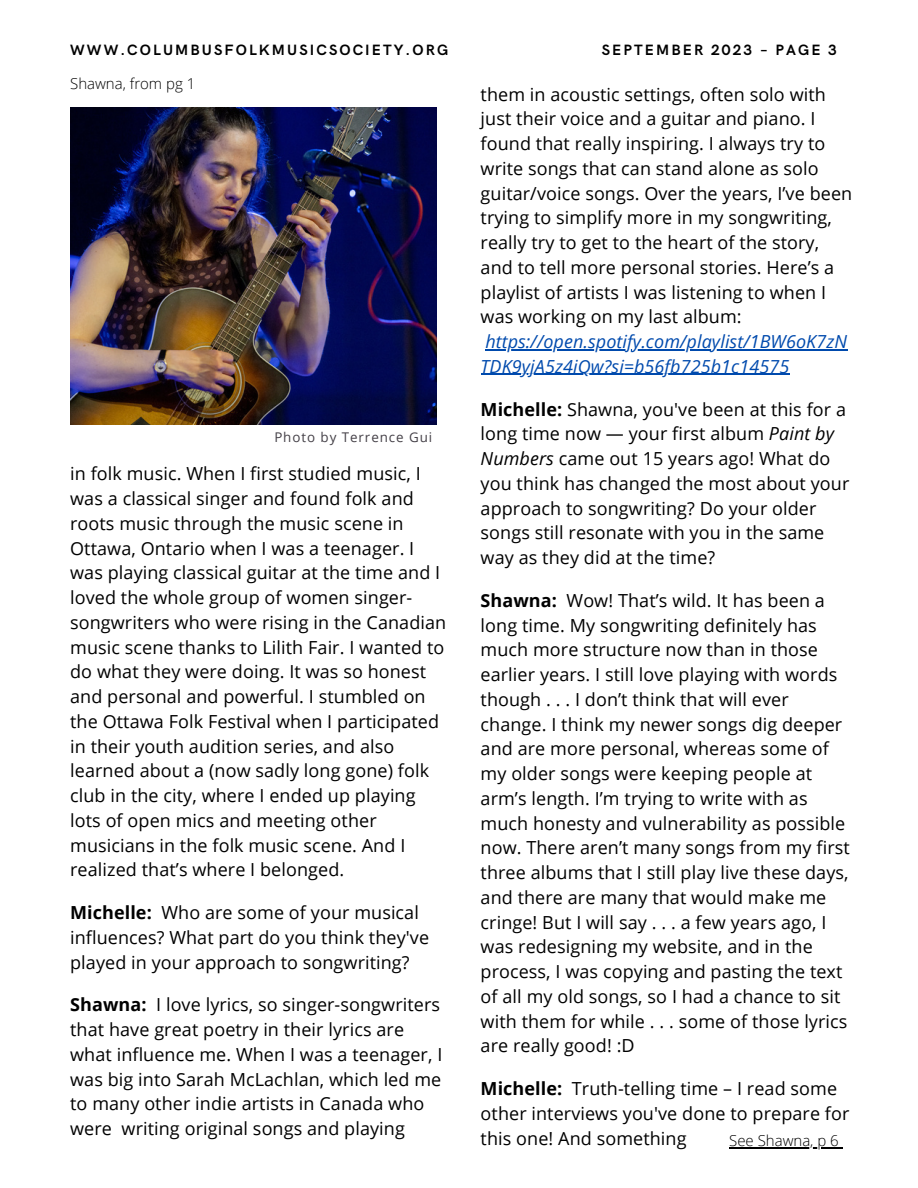
<style>
.page{position:relative;width:918px;height:1188px;background:#fff}
.page>*{position:absolute;margin:0;border:0;box-sizing:border-box;transform-origin:0 0}
.t1{font:18px/24.8px "Open Sans";letter-spacing:.005em;color:#000}
.t2{font:700 15px "HK Grotesk";letter-spacing:.14em;color:#000}
.t3{font:300 15px "Open Sans";color:#000}
.t4{font:13.35px "Open Sans";letter-spacing:.07em;color:#444047}
.s1{font-weight:700}
.s2{font-style:italic;color:#004aad}
.s3{font-style:italic}
</style>
<div class="page">
<img style="left:70px;top:108px;width:367px;height:317px">
<hr style="left:485px;top:349px;width:363px;height:1px;background:#004aad">
<hr style="left:481px;top:374px;width:308px;height:1px;background:#004aad">
<hr style="left:729px;top:1147px;width:110px;height:1px;background:#000">
<p class="t2" style="left:70px;top:41px;width:380px">WWW.COLUMBUSFOLKMUSICSOCIETY.ORG</p>
<p class="t2" style="left:602px;top:41px;width:237px">SEPTEMBER 2023 – PAGE 3</p>
<p class="t3" style="left:70px;top:73px;width:127px">Shawna, from pg 1</p>
<p class="t4" style="left:274px;top:428px;width:159px">Photo by Terrence Gui</p>
<p class="t1" style="left:70px;top:461px;width:378px">in folk music. When I first studied music, I was a classical singer and found folk and roots music through the music scene in Ottawa, Ontario when I was a teenager. I was playing classical guitar at the time and I loved the whole group of women singer&shy;songwriters who were rising in the Canadian music scene thanks to Lilith Fair. I wanted to do what they were doing. It was so honest and personal and powerful. I stumbled on the Ottawa Folk Festival when I participated in their youth audition series, and also learned about a (now sadly long gone) folk club in the city, where I ended up playing lots of open mics and meeting other musicians in the folk music scene. And I realized that’s where I belonged.</p>
<p class="t1" style="left:70px;top:900px;width:361px"><span class="s1">Michelle:</span> Who are some of your musical influences? What part do you think they've played in your approach to songwriting?</p>
<p class="t1" style="left:70px;top:992px;width:374px"><span class="s1">Shawna:</span> I love lyrics, so singer-songwriters that have great poetry in their lyrics are what influence me. When I was a teenager, I was big into Sarah McLachlan, which led me to many other indie artists in Canada who were writing original songs and playing</p>
<p class="t1" style="left:481px;top:81px;width:373px">them in acoustic settings, often solo with just their voice and a guitar and piano. I found that really inspiring. I always try to write songs that can stand alone as solo guitar/voice songs. Over the years, I’ve been trying to simplify more in my songwriting, really try to get to the heart of the story, and to tell more personal stories. Here’s a playlist of artists I was listening to when I was working on my last album: <span class="s2">https://open.spotify.com/playlist/1BW6oK7zN TDK9yjA5z4iQw?si=b56fb725b1c14575</span></p>
<p class="t1" style="left:481px;top:396px;width:370px"><span class="s1">Michelle:</span> Shawna, you've been at this for a long time now — your first album <span class="s3">Paint by Numbers</span> came out 15 years ago! What do you think has changed the most about your approach to songwriting? Do your older songs still resonate with you in the same way as they did at the time?</p>
<p class="t1" style="left:481px;top:587px;width:371px"><span class="s1">Shawna:</span> Wow! That’s wild. It has been a long time. My songwriting definitely has much more structure now than in those earlier years. I still love playing with words though . . . I don’t think that will ever change. I think my newer songs dig deeper and are more personal, whereas some of my older songs were keeping people at arm’s length. I’m trying to write with as much honesty and vulnerability as possible now. There aren’t many songs from my first three albums that I still play live these days, and there are many that would make me cringe! But I will say . . . a few years ago, I was redesigning my website, and in the process, I was copying and pasting the text of all my old songs, so I had a chance to sit with them for while . . . some of those lyrics are really good! :D</p>
<p class="t1" style="left:481px;top:1076px;width:370px"><span class="s1">Michelle:</span> Truth-telling time – I read some other interviews you've done to prepare for this one! And something</p>
<p class="t3" style="left:729px;top:1130px;width:111px">See Shawna, p 6</p>
</div>
